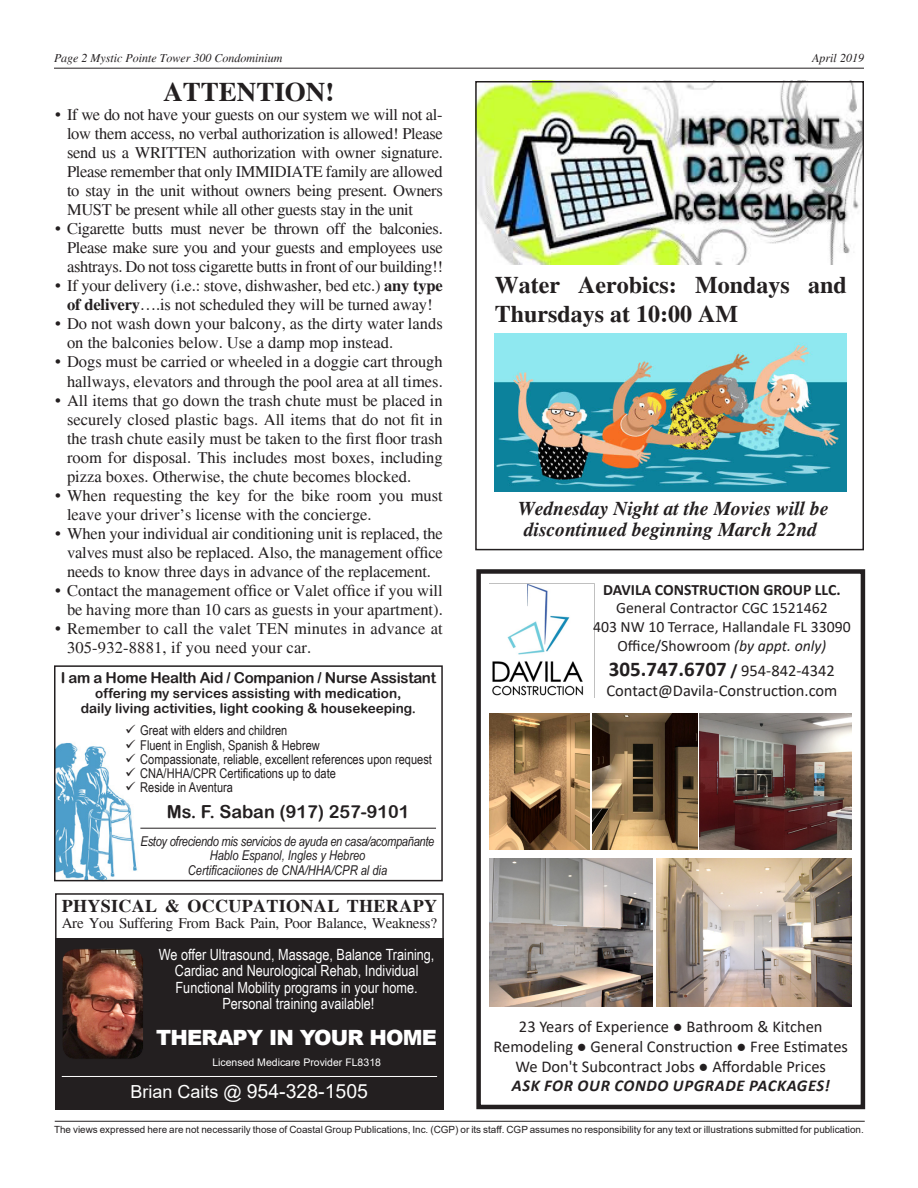
<style>
.page{position:relative;width:918px;height:1188px;background:#fff}
.page>*{position:absolute;margin:0;border:0;box-sizing:border-box;transform-origin:0 0}
.t1{font:700 27px "Times";color:#231f20}
.t2{font:700 24px/28.8px "Times";color:#231f20}
.t3{font:700 21px "Calibri";color:#231f20}
.t4{font:900 21px "Arial";letter-spacing:-.04em;color:#fff}
.t5{font:italic 700 19.5px/21px "Times";color:#231f20;text-align:center}
.t6{font:19.5px "Arial";color:#fff}
.t7{font:700 18px "Times";letter-spacing:.02em;color:#231f20}
.t8{font:18px "Arial Rounded MT Bold";color:#231f20}
.t9{font:16.5px/19px "Times";color:#231f20;text-align:justify}
.t10{font:16.5px/19.8px "Calibri";color:#231f20;text-align:center}
.t11{font:15.75px/18.9px "Calibri";color:#231f20;text-align:center}
.t12{font:15.45px/16.5px "Arial Narrow";color:#fff;text-align:center}
.t13{font:15px "Times";letter-spacing:-.02em;color:#231f20}
.t14{font:15px "Arial Rounded MT Bold";letter-spacing:-.02em;color:#231f20}
.t15{font:13.5px "Arial Narrow";color:#231f20}
.t16{font:italic 13.5px/14.2px "Arial Narrow";color:#231f20;text-align:center}
.t17{font:13.5px/15px "Arial Rounded MT Bold";color:#231f20;text-align:center}
.t18{font:italic 12px "Times";color:#231f20}
.t19{font:10.5px "Arial";color:#fff}
.t20{font:9.9px "Arial";color:#231f20}
.s1{font-weight:700}
.s2{font-style:italic}
.s3{font-size:16.5px}
.s4{font-weight:400;font-size:16.5px}
.s5{font-size:18px}
.s6{font-weight:700;font-style:italic}
</style>
<div class="page">
<hr style="left:54px;top:68px;width:810px;height:1px;background:#231f20">
<img style="left:490px;top:583px;width:105px;height:115px">
<img style="left:592px;top:713px;width:105px;height:136px">
<img style="left:490px;top:713px;width:100px;height:136px">
<img style="left:699px;top:713px;width:153px;height:136px">
<div style="left:476px;top:569px;width:389px;height:540px;border:4px solid #231f20"></div>
<img style="left:656px;top:859px;width:196px;height:148px">
<img style="left:490px;top:859px;width:162px;height:148px">
<img style="left:478px;top:84px;width:383px;height:180px">
<div style="left:475px;top:81px;width:389px;height:469px;border:2px solid #231f20"></div>
<img style="left:495px;top:334px;width:352px;height:158px">
<img style="left:57px;top:743px;width:80px;height:135px">
<hr style="left:140px;top:828px;width:296px;height:1px;background:#231f20">
<div style="left:54px;top:665px;width:389px;height:216px;border:2px solid #231f20"></div>
<div style="left:56px;top:938px;width:388px;height:171px;background:#231f20"></div>
<img style="left:64px;top:950px;width:78px;height:108px">
<div style="left:62px;top:948px;width:82px;height:112px;border:1px solid #231f20;border-radius:13px"></div>
<hr style="left:62px;top:1076px;width:375px;height:1px;background:#fff">
<hr style="left:55px;top:1121px;width:810px;height:1px;background:#231f20">
<p class="t18" style="left:54px;top:52px;width:230px">Page 2 Mystic Pointe Tower 300 Condominium</p>
<p class="t18" style="left:812px;top:52px;width:53px">April 2019</p>
<p class="t1" style="left:163px;top:76px;width:173px">ATTENTION!</p>
<p class="t9" style="left:67px;top:105px;width:377px;text-indent:-12px">• If we do not have your guests on our system we will not al&shy;low them access, no verbal authorization is allowed! Please send us a WRITTEN authorization with owner signature.<br>Please remember that only IMMIDIATE family are allowed to stay in the unit without owners being present. Owners MUST be present while all other guests stay in the unit</p>
<p class="t9" style="left:67px;top:219px;width:377px;text-indent:-12px">• Cigarette butts must never be thrown off the balconies.<br>Please make sure you and your guests and employees use ashtrays. Do not toss cigarette butts in front of our building!!</p>
<p class="t9" style="left:55px;top:276px;width:389px;text-align:center">• If your delivery (i.e.: stove, dishwasher, bed etc.) <span class="s1">any type of delivery</span>….is not scheduled they will be turned away!</p>
<p class="t9" style="left:67px;top:315px;width:377px;text-indent:-12px">• Do not wash down your balcony, as the dirty water lands on the balconies below. Use a damp mop instead.</p>
<p class="t9" style="left:55px;top:353px;width:389px;text-align:right">• Dogs must be carried or wheeled in a doggie cart through hallways, elevators and through the pool area at all times.</p>
<p class="t9" style="left:67px;top:391px;width:377px;text-indent:-12px">• All items that go down the trash chute must be placed in securely closed plastic bags. All items that do not fit in the trash chute easily must be taken to the first floor trash room for disposal. This includes most boxes, including pizza boxes. Otherwise, the chute becomes blocked.</p>
<p class="t9" style="left:67px;top:486px;width:377px;text-indent:-12px">• When requesting the key for the bike room you must leave your driver’s license with the concierge.</p>
<p class="t9" style="left:67px;top:524px;width:377px;text-indent:-12px">• When your individual air conditioning unit is replaced, the valves must also be replaced. Also, the management office needs to know three days in advance of the replacement.</p>
<p class="t9" style="left:55px;top:581px;width:389px;text-align:right">• Contact the management office or Valet office if you will be having more than 10 cars as guests in your apartment).</p>
<p class="t9" style="left:67px;top:619px;width:377px;text-indent:-12px">• Remember to call the valet TEN minutes in advance at<br>305-932-8881, if you need your car.</p>
<p class="t2" style="left:495px;top:271px;width:353px">Water Aerobics: Mondays and<br>Thursdays at 10:00 AM</p>
<p class="t5" style="left:518px;top:498px;width:312px">Wednesday Night at the Movies will be discontinued beginning March 22nd</p>
<p class="t11" style="left:593px;top:579px;width:259px"><span class="s1">DAVILA CONSTRUCTION GROUP LLC.<br></span>General Contractor CGC 1521462<br>403 NW 10 Terrace, Hallandale FL 33090<br>Office/Showroom <span class="s2">(by appt. only)</span></p>
<p class="t3" style="left:609px;top:655px;width:227px">305.747.6707 <span class="s3">/</span> <span class="s4">954-842-4342</span></p>
<p class="t10" style="left:606px;top:680px;width:233px">Contact@Davila-Construction.com</p>
<p class="t14" style="left:61px;top:669px;width:377px">I am a Home Health Aid / Companion / Nurse Assistant</p>
<p class="t17" style="left:81px;top:686px;width:337px">offering my services assisting with medication, daily living activities, light cooking &amp; housekeeping.</p>
<p class="t15" style="left:125px;top:721px;width:164px">✓ Great with elders and children</p>
<p class="t15" style="left:125px;top:735px;width:196px">✓ Fluent in English, Spanish &amp; Hebrew</p>
<p class="t15" style="left:125px;top:749px;width:308px">✓ Compassionate, reliable, excellent references upon request</p>
<p class="t15" style="left:125px;top:763px;width:212px">✓ CNA/HHA/CPR Certifications up to date</p>
<p class="t15" style="left:125px;top:778px;width:109px">✓ Reside in Aventura</p>
<p class="t8" style="left:167px;top:801px;width:244px">Ms. F. Saban (917) 257-9101</p>
<p class="t16" style="left:141px;top:834px;width:295px">Estoy ofreciendo mis servicios de ayuda en casa/acompañante<br>Hablo Espanol, Ingles y Hebreo<br>Certificaciiones de CNA/HHA/CPR al dia</p>
<p class="t7" style="left:62px;top:896px;width:377px">PHYSICAL &amp; OCCUPATIONAL THERAPY</p>
<p class="t13" style="left:62px;top:915px;width:377px">Are You Suffering From Back Pain, Poor Balance, Weakness?</p>
<p class="t12" style="left:159px;top:945px;width:277px">We offer Ultrasound, Massage, Balance Training, Cardiac and Neurological Rehab, Individual Functional Mobility programs in your home.<br>Personal training available!</p>
<p class="t4" style="left:156px;top:1022px;width:282px">THERAPY IN YOUR HOME</p>
<p class="t19" style="left:212px;top:1055px;width:170px">Licensed Medicare Provider FL8318</p>
<p class="t6" style="left:130px;top:1078px;width:239px"><span class="s5">Brian Caits @</span> 954-328-1505</p>
<p class="t10" style="left:494px;top:1016px;width:356px">23 Years of Experience ● Bathroom &amp; Kitchen Remodeling ● General Construction ● Free Estimates We Don't Subcontract Jobs ● Affordable Prices<br><span class="s6">ASK FOR OUR CONDO UPGRADE PACKAGES!</span></p>
<p class="t20" style="left:54px;top:1122px;width:811px">The views expressed here are not necessarily those of Coastal Group Publications, Inc. (CGP) or its staff. CGP assumes no responsibility for any text or illustrations submitted for publication.</p>
</div>
